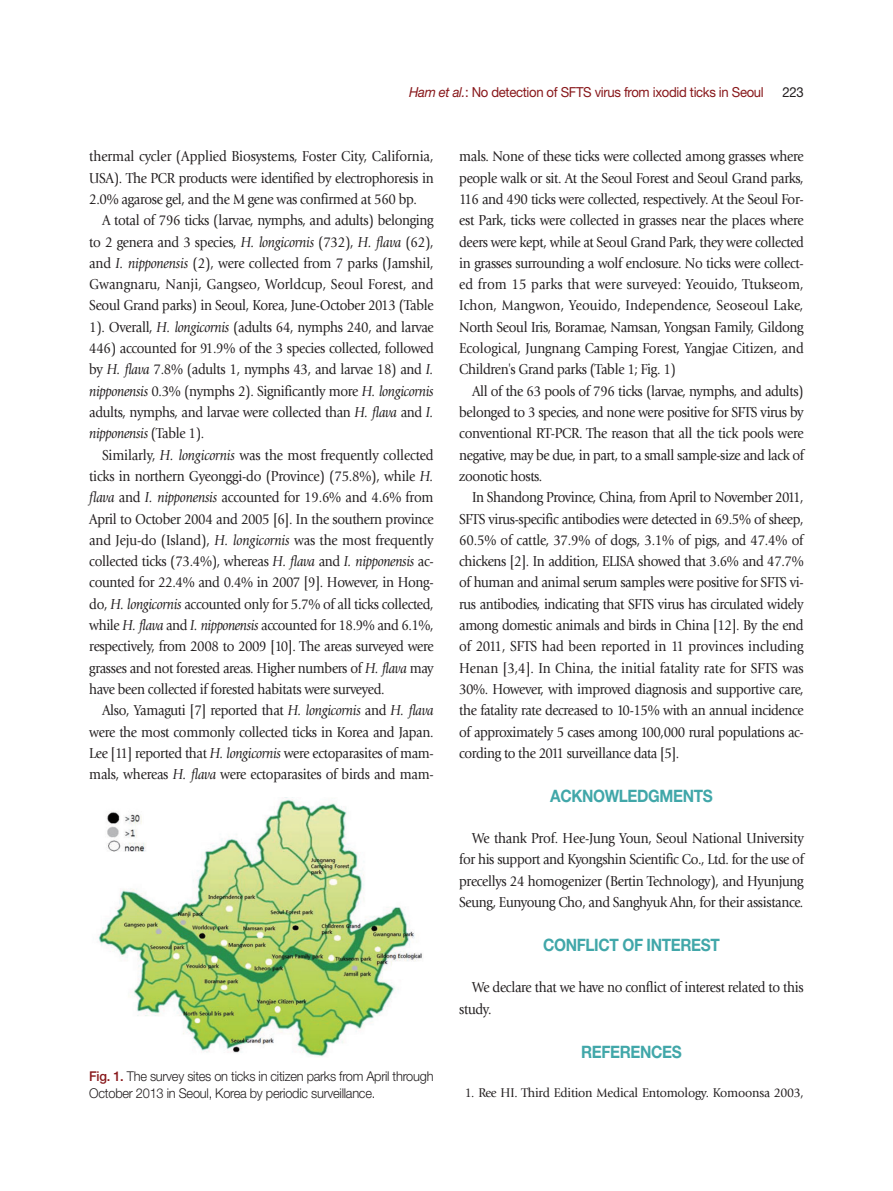
<style>
.page{position:relative;width:893px;height:1191px;background:#fff}
.page>*{position:absolute;margin:0;border:0;box-sizing:border-box;transform-origin:0 0}
.본문_대제목{font:700 17.1px "Helvetica Neue LT Std";letter-spacing:-.025em;color:#41a7a9;scale:.9 1}
.본문{font:15px/21.3px "Giovanni Std";letter-spacing:-.025em;color:#231f20;text-align:justify;scale:.9 1}
.하시라{font:13.8px "Helvetica Neue LT Std";letter-spacing:-.025em;color:#88181b;scale:.95 1}
.하시라-2{font:13.8px "Helvetica Neue LT Std";color:#231f20;scale:.95 1}
.표_제목__그림_설명{font:300 13.5px/16.2px "Helvetica Neue LT Std";letter-spacing:-.02em;color:#231f20;scale:.95 1}
.참고문헌_1자리{font:13.2px "Giovanni Std";letter-spacing:-.02em;color:#231f20;scale:.95 1}
.s1{font-style:italic}
.s2{font-weight:500;color:#88181b}
.s3{font-family:"Minion Pro"}
</style>
<div class="page">
<img style="left:98px;top:799px;width:324px;height:258px">
<p class="하시라" style="left:409px;top:83px;width:375px"><span class="s1">Ham et al.</span>: No detection of SFTS virus from ixodid ticks in Seoul</p>
<p class="하시라-2" style="left:782px;top:83px;width:24px">223</p>
<p class="본문" style="left:89px;top:146px;width:384px">thermal cycler (Applied Biosystems, Foster City, California, USA). The PCR products were identified by electrophoresis in 2.0% agarose gel, and the M gene was confirmed at 560 bp.</p>
<p class="본문" style="left:89px;top:210px;width:384px;text-indent:13px">A total of 796 ticks (larvae, nymphs, and adults) belonging to 2 genera and 3 species, <span class="s1">H. longicornis</span> (732), <span class="s1">H. flava</span> (62), and <span class="s1">I. nipponensis</span> (2), were collected from 7 parks (Jamshil, Gwangnaru, Nanji, Gangseo, Worldcup, Seoul Forest, and Seoul Grand parks) in Seoul, Korea, June-October 2013 (Table 1). Overall, <span class="s1">H. longicornis</span> (adults 64, nymphs 240, and larvae 446) accounted for 91.9% of the 3 species collected, followed by <span class="s1">H. flava</span> 7.8% (adults 1, nymphs 43, and larvae 18) and <span class="s1">I. nipponensis</span> 0.3% (nymphs 2). Significantly more <span class="s1">H. longicornis </span>adults, nymphs, and larvae were collected than <span class="s1">H. flava</span> and <span class="s1">I. nipponensis</span> (Table 1).</p>
<p class="본문" style="left:89px;top:444px;width:384px;text-indent:13px">Similarly, <span class="s1">H. longicornis</span> was the most frequently collected ticks in northern Gyeonggi-do (Province) (75.8%), while <span class="s1">H. flava</span> and <span class="s1">I. nipponensis</span> accounted for 19.6% and 4.6% from April to October 2004 and 2005 [6]. In the southern province and Jeju-do (Island), <span class="s1">H. longicornis</span> was the most frequently collected ticks (73.4%), whereas <span class="s1">H. flava</span> and <span class="s1">I. nipponensis</span> ac&shy;counted for 22.4% and 0.4% in 2007 [9]. However, in Hong&shy;do, <span class="s1">H. longicornis</span> accounted only for 5.7% of all ticks collected, while <span class="s1">H. flava</span> and <span class="s1">I. nipponensis</span> accounted for 18.9% and 6.1%, respectively, from 2008 to 2009 [10]. The areas surveyed were grasses and not forested areas. Higher numbers of <span class="s1">H. flava</span> may have been collected if forested habitats were surveyed.</p>
<p class="본문" style="left:89px;top:700px;width:384px;text-indent:13px">Also, Yamaguti [7] reported that <span class="s1">H. longicornis</span> and <span class="s1">H. flava </span>were the most commonly collected ticks in Korea and Japan.<br>Lee [11] reported that <span class="s1">H. longicornis</span> were ectoparasites of mam&shy;mals, whereas <span class="s1">H. flava</span> were ectoparasites of birds and mam-</p>
<p class="표_제목__그림_설명" style="left:89px;top:1068px;width:364px"><span class="s2">Fig. 1.</span> The survey sites on ticks in citizen parks from April through<br>October 2013 in Seoul, Korea by periodic surveillance.</p>
<p class="본문" style="left:459px;top:146px;width:385px">mals. None of these ticks were collected among grasses where people walk or sit. At the Seoul Forest and Seoul Grand parks, 116 and 490 ticks were collected, respectively. At the Seoul For&shy;est Park, ticks were collected in grasses near the places where deers were kept, while at Seoul Grand Park, they were collected in grasses surrounding a wolf enclosure. No ticks were collect&shy;ed from 15 parks that were surveyed: Yeouido, Ttukseom, Ichon, Mangwon, Yeouido, Independence, Seoseoul Lake, North Seoul Iris, Boramae, Namsan, Yongsan Family, Gildong Ecological, Jungnang Camping Forest, Yangjae Citizen, and Children<span class="s3">'</span>s Grand parks (Table 1; Fig. 1)</p>
<p class="본문" style="left:459px;top:380px;width:384px;text-indent:13px">All of the 63 pools of 796 ticks (larvae, nymphs, and adults) belonged to 3 species, and none were positive for SFTS virus by conventional RT-PCR. The reason that all the tick pools were negative, may be due, in part, to a small sample-size and lack of zoonotic hosts.</p>
<p class="본문" style="left:459px;top:487px;width:384px;text-indent:13px">In Shandong Province, China, from April to November 2011, SFTS virus-specific antibodies were detected in 69.5% of sheep, 60.5% of cattle, 37.9% of dogs, 3.1% of pigs, and 47.4% of chickens [2]. In addition, ELISA showed that 3.6% and 47.7% of human and animal serum samples were positive for SFTS vi&shy;rus antibodies, indicating that SFTS virus has circulated widely among domestic animals and birds in China [12]. By the end of 2011, SFTS had been reported in 11 provinces including Henan [3,4]. In China, the initial fatality rate for SFTS was 30%. However, with improved diagnosis and supportive care, the fatality rate decreased to 10-15% with an annual incidence of approximately 5 cases among 100,000 rural populations ac&shy;cording to the 2011 surveillance data [5].</p>
<p class="본문_대제목" style="left:550px;top:785px;width:182px">ACKNOWLEDGMENTS</p>
<p class="본문" style="left:459px;top:827px;width:384px;text-indent:13px">We thank Prof. Hee-Jung Youn, Seoul National University for his support and Kyongshin Scientific Co., Ltd. for the use of precellys 24 homogenizer (Bertin Technology), and Hyunjung Seung, Eunyoung Cho, and Sanghyuk Ahn, for their assistance.</p>
<p class="본문_대제목" style="left:543px;top:934px;width:198px">CONFLICT OF INTEREST</p>
<p class="본문" style="left:459px;top:977px;width:384px;text-indent:13px">We declare that we have no conflict of interest related to this study.</p>
<p class="본문_대제목" style="left:581px;top:1041px;width:113px">REFERENCES</p>
<p class="참고문헌_1자리" style="left:465px;top:1085px;width:358px">1. Ree HI. Third Edition Medical Entomology. Komoonsa 2003,</p>
</div>
